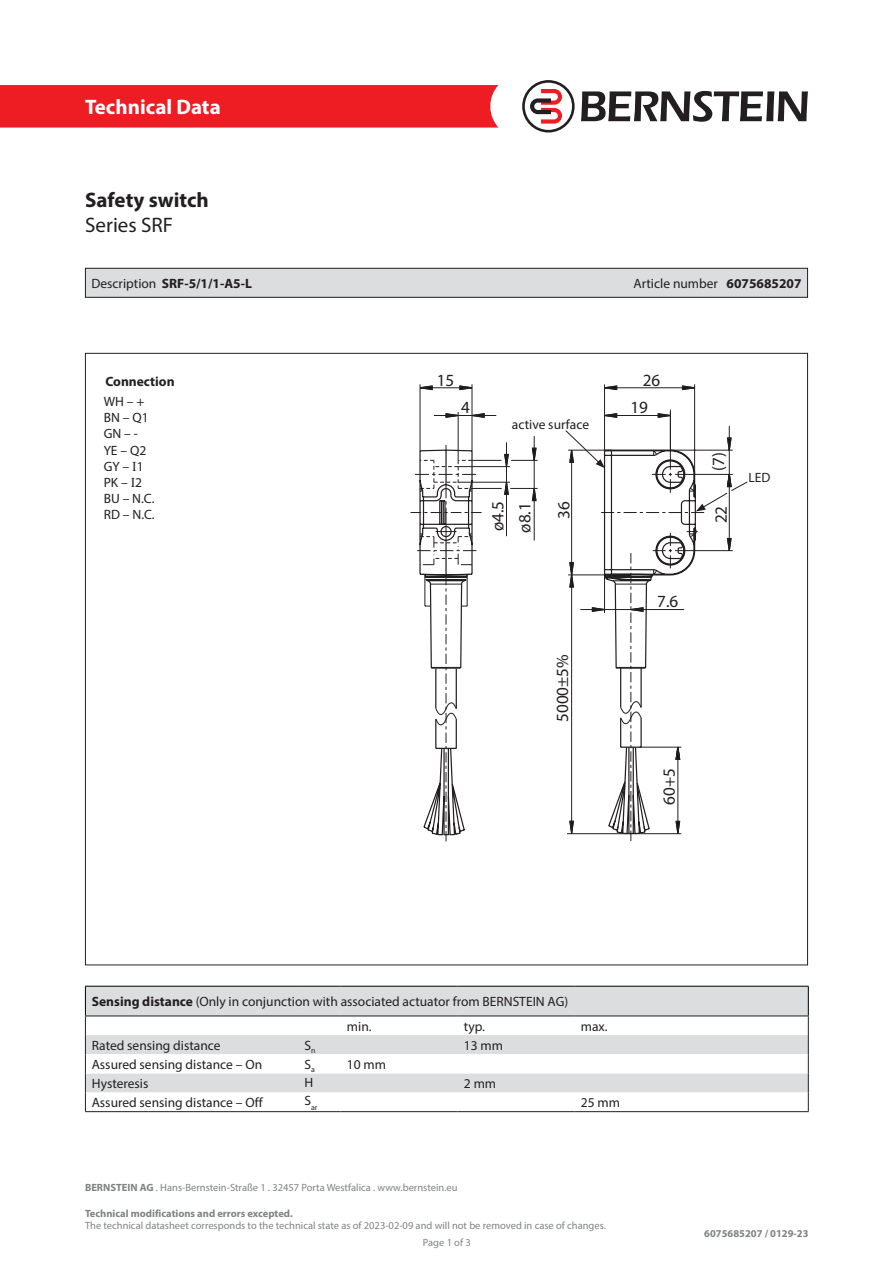
<style>
.page{position:relative;width:893px;height:1263px;background:#fff}
.page>*{position:absolute;margin:0;border:0;box-sizing:border-box;transform-origin:0 0}
.t1{font:700 21px "Myriad Pro";color:#fff}
.t2{font:700 21px "Myriad Pro";color:#231f20}
.t3{font:21px "Myriad Pro";color:#231f20}
.t4{font:17.1px/27.3px "Myriad Pro";color:#231f20}
.t5{font:13.5px "Myriad Pro";color:#231f20}
.t6{font:700 13.5px "Myriad Pro";color:#231f20}
.t7{font:10.5px/16.8px "Myriad Pro";color:#808285}
.t8{font:700 10.5px "Myriad Pro";color:#808285}
.t9{font:7.8px "Myriad Pro";color:#231f20}
.s1{font-weight:400}
.s2{font-weight:700}
.s3{font-family:"Times New Roman"}
</style>
<div class="page">
<div style="left:0;top:85px;width:498px;height:43px;background:#ee1d23"></div>
<svg style="left:581px;top:91px;width:227px;height:31px"></svg>
<svg style="left:522px;top:80px;width:53px;height:53px"></svg>
<svg style="left:681px;top:385px;width:15px;height:6px"></svg>
<svg style="left:605px;top:385px;width:13px;height:6px"></svg>
<svg style="left:419px;top:385px;width:14px;height:6px"></svg>
<svg style="left:459px;top:385px;width:13px;height:6px"></svg>
<svg style="left:445px;top:412px;width:13px;height:7px"></svg>
<svg style="left:471px;top:412px;width:14px;height:7px"></svg>
<hr style="left:604px;top:384px;width:1px;height:66px;background:#231f20">
<hr style="left:694px;top:384px;width:1px;height:90px;background:#231f20">
<hr style="left:604px;top:387px;width:91px;height:1px;background:#231f20">
<hr style="left:420px;top:384px;width:1px;height:67px;background:#231f20">
<hr style="left:458px;top:412px;width:1px;height:48px;background:#231f20">
<hr style="left:472px;top:384px;width:1px;height:67px;background:#231f20">
<hr style="left:506px;top:442px;width:1px;height:94px;background:#231f20">
<hr style="left:534px;top:436px;width:1px;height:104px;background:#231f20">
<hr style="left:420px;top:387px;width:52px;height:1px;background:#231f20">
<hr style="left:434px;top:415px;width:62px;height:1px;background:#231f20">
<svg style="left:410px;top:445px;width:127px;height:107px"></svg>
<svg style="left:419px;top:449px;width:119px;height:126px"></svg>
<svg style="left:422px;top:574px;width:46px;height:267px"></svg>
<svg style="left:565px;top:409px;width:183px;height:432px"></svg>
<div style="left:85px;top:268px;width:722px;height:29px;background:#dcdddf"></div>
<div style="left:85px;top:268px;width:723px;height:30px;border:1px solid #231f20"></div>
<svg style="left:85px;top:986px;width:724px;height:126px"></svg>
<h1 class="t1" style="left:85px;top:93px;width:137px">Technical Data</h1>
<p class="t2" style="left:85px;top:186px;width:125px">Safety switch</p>
<p class="t3" style="left:85px;top:212px;width:90px">Series SRF</p>
<p class="t6" style="left:91px;top:274px;width:162px"><span class="s1">Description</span> SRF-5/1/1-A5-L</p>
<p class="t5" style="left:633px;top:275px;width:170px">Article number <span class="s2">6075685207</span></p>
<p class="t6" style="left:105px;top:373px;width:71px">Connection</p>
<p class="t5" style="left:104px;top:393px;width:42px">WH – +</p>
<p class="t5" style="left:104px;top:409px;width:46px">BN – Q1</p>
<p class="t5" style="left:104px;top:426px;width:36px">GN – -</p>
<p class="t5" style="left:104px;top:442px;width:44px">YE – Q2</p>
<p class="t5" style="left:104px;top:458px;width:41px">GY – <span class="s3">I</span>1</p>
<p class="t5" style="left:104px;top:474px;width:40px">PK – <span class="s3">I</span>2</p>
<p class="t5" style="left:104px;top:490px;width:52px">BU – N.C.</p>
<p class="t5" style="left:104px;top:507px;width:53px">RD – N.C.</p>
<p class="t4" style="left:437px;top:366px;width:19px">15</p>
<p class="t4" style="left:461px;top:393px;width:10px">4</p>
<p class="t5" style="left:512px;top:417px;width:79px">active surface</p>
<p class="t4" style="left:630px;top:366px;width:31px;text-indent:12px">26<br>19</p>
<p class="t4" style="left:705px;top:471px;width:20px;rotate:-90deg">(7)</p>
<p class="t4" style="left:484px;top:533px;width:33px;rotate:-90deg">ø4.5 ø8.1</p>
<p class="t4" style="left:550px;top:519px;width:19px;rotate:-90deg">36</p>
<p class="t4" style="left:707px;top:523px;width:19px;rotate:-90deg">22</p>
<p class="t5" style="left:748px;top:469px;width:24px">LED</p>
<p class="t4" style="left:548px;top:722px;width:69px;rotate:-90deg">5000±5%</p>
<p class="t4" style="left:657px;top:587px;width:23px">7.6</p>
<p class="t4" style="left:655px;top:805px;width:38px;rotate:-90deg">60+5</p>
<p class="t5" style="left:92px;top:993px;width:478px"><span class="s2">Sensing distance</span> (Only in conjunction with associated actuator from BERNSTEIN AG)</p>
<p class="t5" style="left:347px;top:1018px;width:26px">min.</p>
<p class="t5" style="left:464px;top:1018px;width:23px">typ.</p>
<p class="t5" style="left:581px;top:1018px;width:28px">max.</p>
<p class="t5" style="left:92px;top:1037px;width:130px">Rated sensing distance</p>
<p class="t5" style="left:304px;top:1037px;width:13px">S<sub>n</sub></p>
<p class="t5" style="left:464px;top:1037px;width:41px">13 mm</p>
<p class="t5" style="left:92px;top:1056px;width:172px">Assured sensing distance – On</p>
<p class="t5" style="left:304px;top:1056px;width:12px">S<sub>a</sub></p>
<p class="t5" style="left:347px;top:1056px;width:41px">10 mm</p>
<p class="t5" style="left:92px;top:1075px;width:58px">Hysteresis</p>
<p class="t5" style="left:304px;top:1074px;width:10px">H</p>
<p class="t5" style="left:464px;top:1075px;width:34px">2 mm</p>
<p class="t5" style="left:92px;top:1094px;width:173px">Assured sensing distance – Off</p>
<p class="t9" style="left:304px;top:1102px;width:15px"><sup>S</sup>ar</p>
<p class="t5" style="left:581px;top:1094px;width:41px">25 mm</p>
<p class="t7" style="left:85px;top:1179px;width:374px"><span class="s2">BERNSTEIN AG</span> . Hans-Bernstein-Straße 1 . 32457 Porta Westfalica . www.bernstein.eu</p>
<p class="t8" style="left:85px;top:1206px;width:209px">Technical modifications and errors excepted.</p>
<p class="t7" style="left:423px;top:1217px;width:184px;text-indent:-338px">The technical datasheet corresponds to the technical state as of 2023-02-09 and will not be removed in case of changes.<br>Page 1 of 3</p>
<p class="t8" style="left:704px;top:1227px;width:106px">6075685207 / 0129-23</p>
</div>
